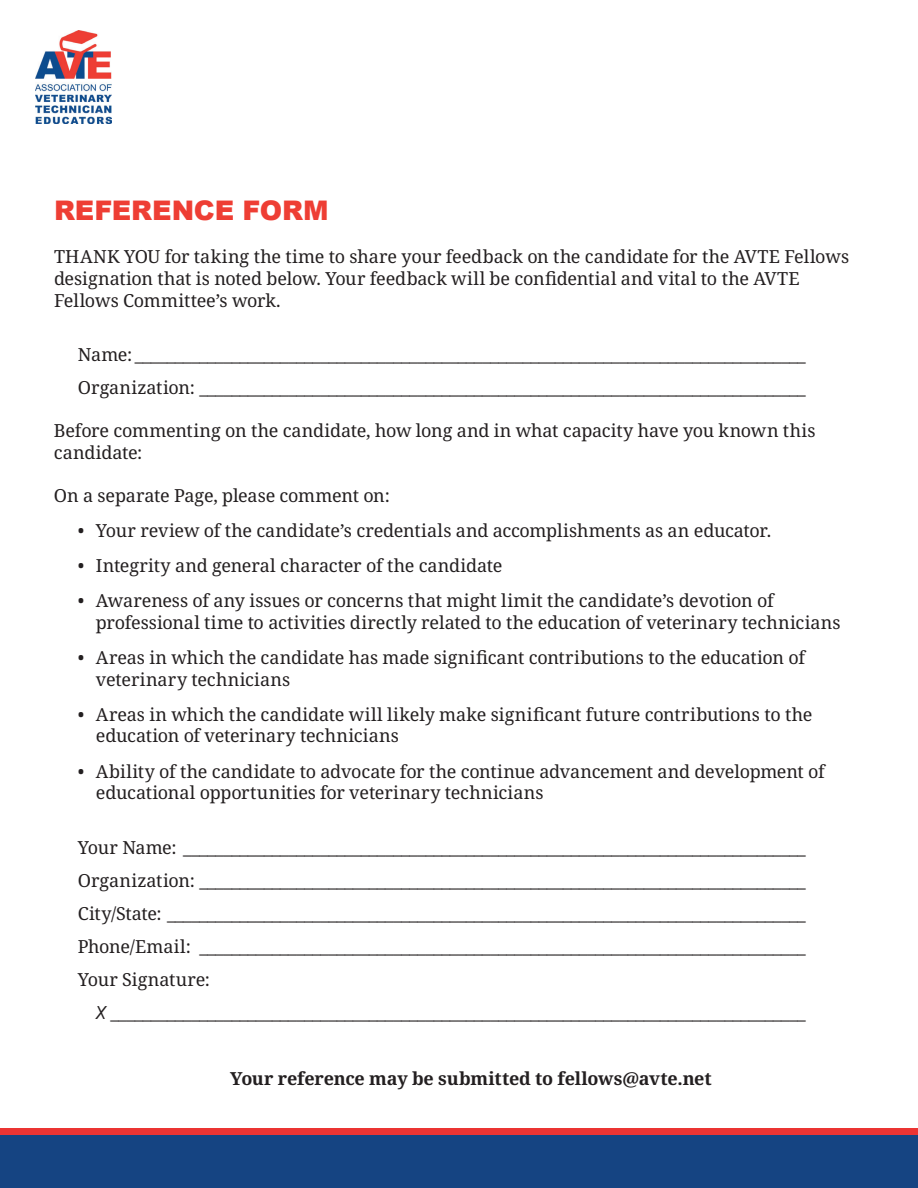
<style>
.page{position:relative;width:918px;height:1188px;background:#fff}
.page>*{position:absolute;margin:0;border:0;box-sizing:border-box;transform-origin:0 0}
.t1{font:900 27px "Arial";color:#ee3e34}
.t2{font:18px/21.6px "Noto Serif";letter-spacing:-.01em;color:#231f20}
.t3{font:700 18px "Noto Serif";letter-spacing:-.01em;color:#231f20}
.s1{font-family:"Arial Narrow";font-style:italic}
</style>
<div class="page">
<div style="left:0;top:1128px;width:918px;height:43px;background:#eb3433"></div>
<div style="left:0;top:1136px;width:918px;height:52px;background:#154482"></div>
<img style="left:35px;top:30px;width:76px;height:94px">
<p class="t1" style="left:54px;top:191px;width:276px">REFERENCE FORM</p>
<p class="t2" style="left:54px;top:247px;width:797px">THANK YOU for taking the time to share your feedback on the candidate for the AVTE Fellows designation that is noted below. Your feedback will be confidential and vital to the AVTE<br>Fellows Committee’s work.</p>
<p class="t2" style="left:78px;top:339px;width:729px;line-height:33px">Name: ___________________________________________________________________________________<br>Organization: ___________________________________________________________________________</p>
<p class="t2" style="left:54px;top:421px;width:763px">Before commenting on the candidate, how long and in what capacity have you known this candidate:</p>
<p class="t2" style="left:54px;top:485px;width:337px">On a separate Page, please comment on:</p>
<p class="t2" style="left:78px;top:521px;width:695px">• Your review of the candidate’s credentials and accomplishments as an educator.</p>
<p class="t2" style="left:78px;top:556px;width:426px">• Integrity and general character of the candidate</p>
<p class="t2" style="left:96px;top:591px;width:746px;text-indent:-18px">• Awareness of any issues or concerns that might limit the candidate’s devotion of professional time to activities directly related to the education of veterinary technicians</p>
<p class="t2" style="left:96px;top:647px;width:711px;text-indent:-18px">• Areas in which the candidate has made significant contributions to the education of veterinary technicians</p>
<p class="t2" style="left:96px;top:704px;width:718px;text-indent:-18px">• Areas in which the candidate will likely make significant future contributions to the education of veterinary technicians</p>
<p class="t2" style="left:96px;top:761px;width:730px;text-indent:-18px">• Ability of the candidate to advocate for the continue advancement and development of educational opportunities for veterinary technicians</p>
<p class="t2" style="left:78px;top:837px;width:729px">Your Name: _____________________________________________________________________________</p>
<p class="t2" style="left:78px;top:870px;width:729px">Organization: ___________________________________________________________________________</p>
<p class="t2" style="left:78px;top:903px;width:729px">City/State: _______________________________________________________________________________</p>
<p class="t2" style="left:78px;top:936px;width:729px">Phone/Email: ___________________________________________________________________________</p>
<p class="t2" style="left:78px;top:969px;width:134px">Your Signature:</p>
<p class="t2" style="left:96px;top:1002px;width:711px"><span class="s1">X</span> ______________________________________________________________________________________</p>
<p class="t3" style="left:230px;top:1066px;width:483px">Your reference may be submitted to fellows@avte.net</p>
</div>
